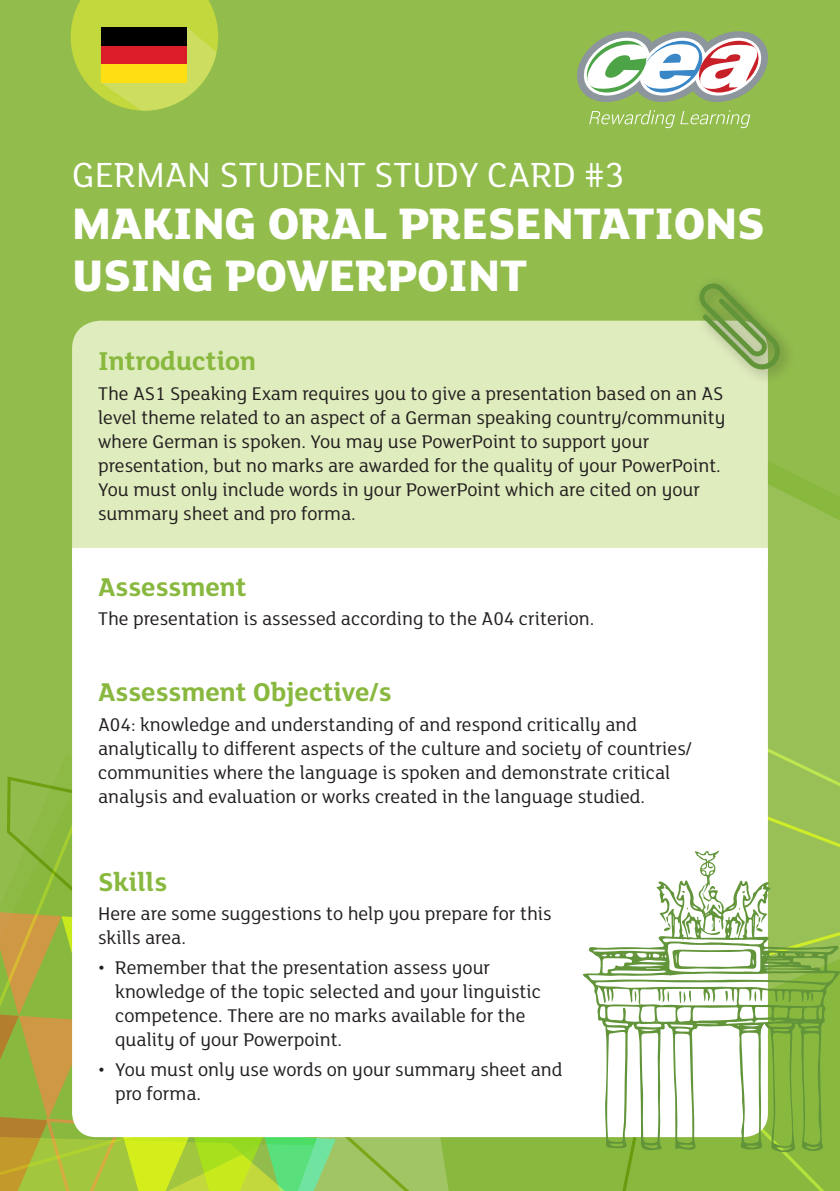
<style>
.page{position:relative;width:840px;height:1191px;background:#fff}
.page>*{position:absolute;margin:0;border:0;box-sizing:border-box;transform-origin:0 0}
.t1{font:800 48px/52px "FS Lola";color:#fff}
.t2{font:38px "FS Lola";color:#fff}
.t3{font:700 28px "FS Lola";color:#89b83f}
.Body_Text{font:20px/24px "FS Lola";color:#231f20}
</style>
<div class="page">
<div style="left:0;top:0;width:839px;height:1191px;background:#92bd4d"></div>
<svg style="left:767px;top:384px;width:72px;height:155px"></svg>
<svg style="left:682px;top:539px;width:157px;height:652px"></svg>
<svg style="left:5px;top:776px;width:677px;height:415px"></svg>
<div style="left:72px;top:321px;width:695px;height:227px;background:#dfecbd"></div>
<div style="left:691px;top:275px;width:105px;height:109px;background:#231f20;opacity:.37"></div>
<svg style="left:697px;top:282px;width:84px;height:87px"></svg>
<svg style="left:589px;top:110px;width:85px;height:18px"></svg>
<svg style="left:680px;top:110px;width:69px;height:18px"></svg>
<svg style="left:577px;top:31px;width:190px;height:71px;background:#b9c3b0"></svg>
<svg style="left:71px;top:0;width:147px;height:111px"></svg>
<div style="left:102px;top:27px;width:85px;height:19px;background:#000"></div>
<div style="left:102px;top:46px;width:85px;height:18px;background:#db1c29"></div>
<div style="left:102px;top:64px;width:85px;height:19px;background:#ffde14"></div>
<div style="left:72px;top:548px;width:695px;height:589px;background:#fff"></div>
<svg style="left:656px;top:850px;width:114px;height:86px;background:#dae6d0"></svg>
<svg style="left:582px;top:936px;width:257px;height:217px"></svg>
<svg style="left:724px;top:990px;width:3px;height:12px"></svg>
<svg style="left:666px;top:990px;width:3px;height:12px"></svg>
<svg style="left:678px;top:990px;width:12px;height:13px"></svg>
<svg style="left:753px;top:990px;width:3px;height:12px"></svg>
<svg style="left:810px;top:992px;width:2px;height:10px"></svg>
<svg style="left:672px;top:949px;width:83px;height:20px;background:#d3e1c8"></svg>
<svg style="left:634px;top:990px;width:3px;height:12px"></svg>
<p class="t2" style="left:72px;top:150px;width:553px">GERMAN STUDENT STUDY CARD #3</p>
<p class="t1" style="left:72px;top:195px;width:693px">MAKING ORAL PRESENTATIONS<br>USING POWERPOINT</p>
<h2 class="t3" style="left:98px;top:342px;width:159px">Introduction</h2>
<p class="Body_Text" style="left:98px;top:380px;width:628px">The AS1 Speaking Exam requires you to give a presentation based on an AS level theme related to an aspect of a German speaking country/community where German is spoken. You may use PowerPoint to support your presentation, but no marks are awarded for the quality of your PowerPoint.<br>You must only include words in your PowerPoint which are cited on your summary sheet and pro forma.</p>
<h2 class="t3" style="left:98px;top:567px;width:150px">Assessment</h2>
<p class="Body_Text" style="left:98px;top:606px;width:497px">The presentation is assessed according to the A04 criterion.</p>
<h2 class="t3" style="left:98px;top:673px;width:295px">Assessment Objective/s</h2>
<p class="Body_Text" style="left:98px;top:712px;width:594px">A04: knowledge and understanding of and respond critically and analytically to different aspects of the culture and society of countries/ communities where the language is spoken and demonstrate critical analysis and evaluation or works created in the language studied.</p>
<h2 class="t3" style="left:98px;top:862px;width:71px">Skills</h2>
<p class="Body_Text" style="left:98px;top:901px;width:455px">Here are some suggestions to help you prepare for this skills area.</p>
<p class="Body_Text" style="left:115px;top:954px;width:427px;text-indent:-17px">• Remember that the presentation assess your knowledge of the topic selected and your linguistic competence. There are no marks available for the quality of your Powerpoint.</p>
<p class="Body_Text" style="left:115px;top:1056px;width:448px;text-indent:-17px">• You must only use words on your summary sheet and pro forma.</p>
</div>
